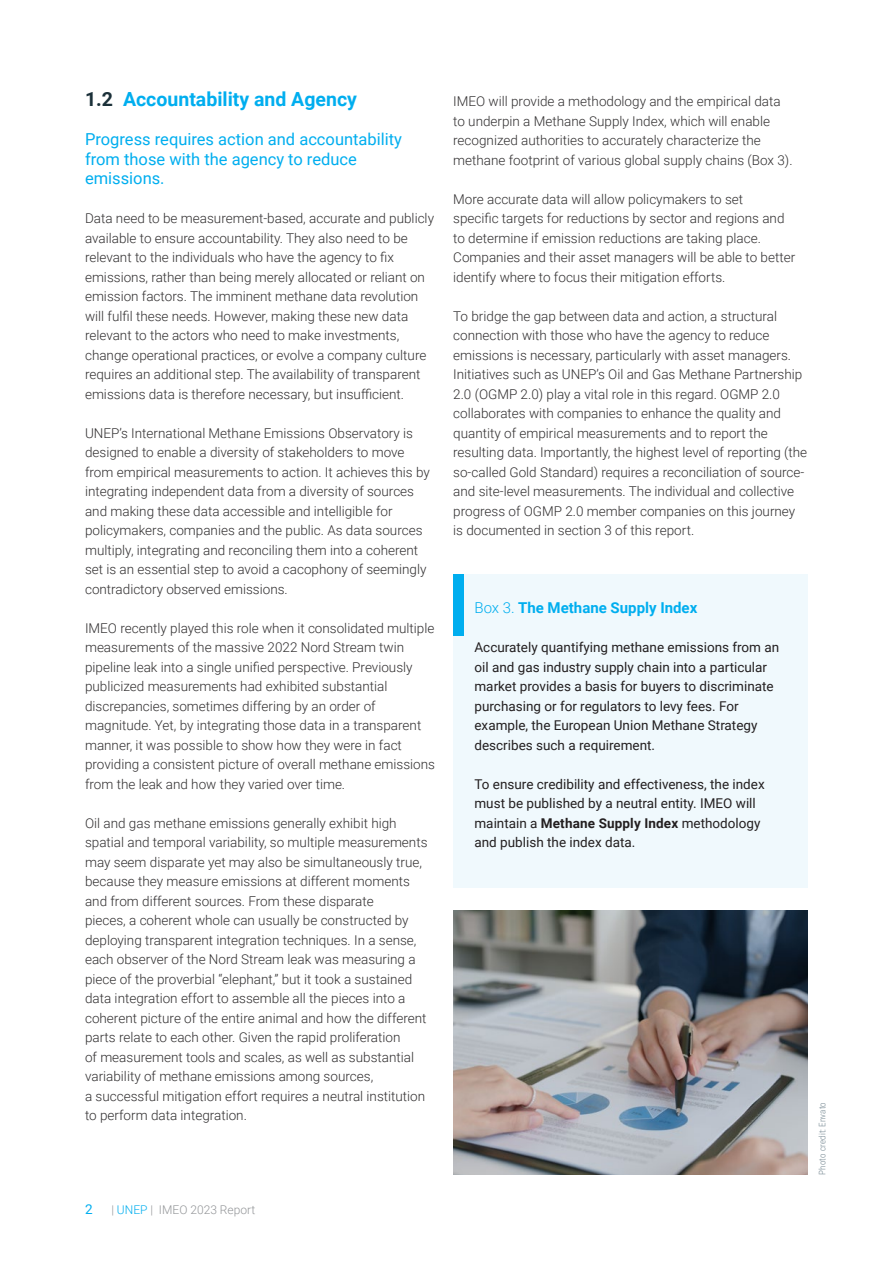
<style>
.page{position:relative;width:893px;height:1263px;background:#fff}
.page>*{position:absolute;margin:0;border:0;box-sizing:border-box;transform-origin:0 0}
._1_-_Section_heading{font:700 19.5px "Roboto";color:#00aeef}
.BODY_Light{font:16.5px/19.5px "Roboto";color:#00aeef}
.BOX_-Title{font:700 15px "Roboto";color:#00aeef}
.BODY_Light-2{font:300 13.5px/19.5px "Roboto";color:#312f30}
.BOX{font:13.5px/19.5px "Roboto";color:#231f20}
.t1{font:13.5px "Roboto";color:#00aeef}
.t2{font:300 12px "Roboto";color:#939598}
.Heading3{font:300 9px "Roboto Condensed";letter-spacing:.015em;color:#738690}
.s1{color:#1b3039}
.s2{color:#00aeef}
.s3{font-weight:300}
.s4{font-weight:700}
</style>
<div class="page">
<div style="left:453px;top:574px;width:355px;height:61px;background:#f0f9fd"></div>
<div style="left:453px;top:613px;width:355px;height:158px;background:#f0f9fd"></div>
<div style="left:453px;top:750px;width:355px;height:138px;background:#f0f9fd"></div>
<div style="left:453px;top:574px;width:11px;height:61px;background:#00aeef"></div>
<img style="left:453px;top:910px;width:355px;height:265px">
<p class="_1_-_Section_heading" style="left:85px;top:86px;width:273px"><span class="s1">1.2</span> Accountability and Agency</p>
<p class="BODY_Light" style="left:85px;top:129px;width:318px">Progress requires action and accountability from those with the agency to reduce emissions.</p>
<p class="BODY_Light-2" style="left:85px;top:208px;width:351px">Data need to be measurement-based, accurate and publicly available to ensure accountability. They also need to be relevant to the individuals who have the agency to fix emissions, rather than being merely allocated or reliant on emission factors. The imminent methane data revolution will fulfil these needs. However, making these new data relevant to the actors who need to make investments, change operational practices, or evolve a company culture requires an additional step. The availability of transparent emissions data is therefore necessary, but insufficient.</p>
<p class="BODY_Light-2" style="left:85px;top:423px;width:346px">UNEP’s International Methane Emissions Observatory is designed to enable a diversity of stakeholders to move from empirical measurements to action. It achieves this by integrating independent data from a diversity of sources and making these data accessible and intelligible for policymakers, companies and the public. As data sources multiply, integrating and reconciling them into a coherent set is an essential step to avoid a cacophony of seemingly contradictory observed emissions.</p>
<p class="BODY_Light-2" style="left:85px;top:618px;width:352px">IMEO recently played this role when it consolidated multiple measurements of the massive 2022 Nord Stream twin pipeline leak into a single unified perspective. Previously publicized measurements had exhibited substantial discrepancies, sometimes differing by an order of magnitude. Yet, by integrating those data in a transparent manner, it was possible to show how they were in fact providing a consistent picture of overall methane emissions from the leak and how they varied over time.</p>
<p class="BODY_Light-2" style="left:85px;top:813px;width:344px">Oil and gas methane emissions generally exhibit high spatial and temporal variability, so multiple measurements may seem disparate yet may also be simultaneously true, because they measure emissions at different moments and from different sources. From these disparate<br>pieces, a coherent whole can usually be constructed by deploying transparent integration techniques. In a sense, each observer of the Nord Stream leak was measuring a piece of the proverbial “elephant,” but it took a sustained data integration effort to assemble all the pieces into a coherent picture of the entire animal and how the different parts relate to each other. Given the rapid proliferation<br>of measurement tools and scales, as well as substantial variability of methane emissions among sources,<br>a successful mitigation effort requires a neutral institution to perform data integration.</p>
<p class="t1" style="left:85px;top:1199px;width:9px">2</p>
<p class="t2" style="left:111px;top:1201px;width:145px">| <span class="s2">UNEP</span> | IMEO 2023 Report</p>
<p class="BODY_Light-2" style="left:453px;top:91px;width:341px">IMEO will provide a methodology and the empirical data to underpin a Methane Supply Index, which will enable recognized authorities to accurately characterize the methane footprint of various global supply chains (Box 3).</p>
<p class="BODY_Light-2" style="left:453px;top:189px;width:343px">More accurate data will allow policymakers to set<br>specific targets for reductions by sector and regions and to determine if emission reductions are taking place.<br>Companies and their asset managers will be able to better identify where to focus their mitigation efforts.</p>
<p class="BODY_Light-2" style="left:453px;top:306px;width:355px">To bridge the gap between data and action, a structural connection with those who have the agency to reduce emissions is necessary, particularly with asset managers.<br>Initiatives such as UNEP’s Oil and Gas Methane Partnership 2.0 (OGMP 2.0) play a vital role in this regard. OGMP 2.0 collaborates with companies to enhance the quality and quantity of empirical measurements and to report the resulting data. Importantly, the highest level of reporting (the so-called Gold Standard) requires a reconciliation of source&shy;and site-level measurements. The individual and collective progress of OGMP 2.0 member companies on this journey is documented in section 3 of this report.</p>
<p class="BOX_-Title" style="left:474px;top:597px;width:224px"><span class="s3">Box 3.</span> The Methane Supply Index</p>
<p class="BOX" style="left:474px;top:637px;width:306px">Accurately quantifying methane emissions from an oil and gas industry supply chain into a particular market provides a basis for buyers to discriminate purchasing or for regulators to levy fees. For example, the European Union Methane Strategy describes such a requirement.</p>
<p class="BOX" style="left:474px;top:774px;width:292px">To ensure credibility and effectiveness, the index must be published by a neutral entity. IMEO will maintain a <span class="s4">Methane Supply Index</span> methodology and publish the index data.</p>
<p class="Heading3" style="left:816px;top:1175px;width:74px;rotate:-90deg">Photo credit: Envato</p>
</div>
